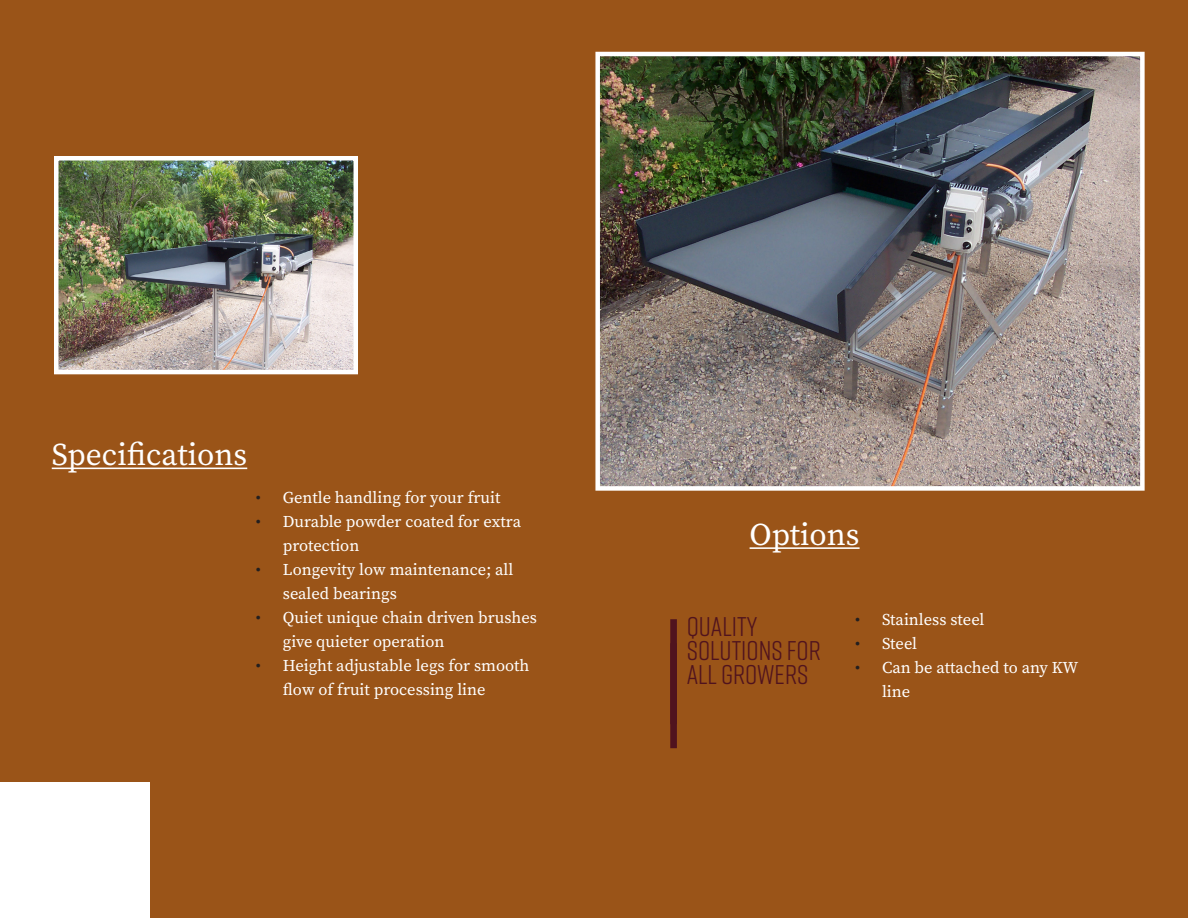
<style>
.page{position:relative;width:1188px;height:918px;background:#9a5418}
.page>*{position:absolute;margin:0;border:0;box-sizing:border-box;transform-origin:0 0}
.Heading{font:31.5px "Source Serif Pro";color:#fff}
.Pull_Text{font:27px/24px "Rift";color:#50131e}
.t1{font:16.5px/24px "Source Serif Pro";color:#fff}
.s1{color:#231f20}
</style>
<div class="page">
<img style="left:59px;top:161px;width:294px;height:208px">
<div style="left:54px;top:156px;width:304px;height:218px;border:4px solid #fff"></div>
<img style="left:600px;top:57px;width:540px;height:429px">
<div style="left:595px;top:52px;width:550px;height:439px;border:4px solid #fff"></div>
<div style="left:0;top:783px;width:150px;height:135px;background:#fff"></div>
<hr style="left:52px;top:468px;width:195px;height:1px;background:#fff">
<hr style="left:750px;top:547px;width:110px;height:2px;background:#fff">
<div style="left:670px;top:619px;width:7px;height:105px;background:#50131e"></div>
<div style="left:670px;top:643px;width:7px;height:105px;background:#50131e"></div>
<p class="Heading" style="left:52px;top:434px;width:197px">Specifications</p>
<p class="t1" style="left:256px;top:485px;width:246px"><span class="s1">•</span> Gentle handling for your fruit</p>
<p class="t1" style="left:283px;top:509px;width:240px;text-indent:-27px"><span class="s1">•</span> Durable powder coated for extra protection</p>
<p class="t1" style="left:283px;top:557px;width:232px;text-indent:-27px"><span class="s1">•</span> Longevity low maintenance; all sealed bearings</p>
<p class="t1" style="left:283px;top:605px;width:256px;text-indent:-27px"><span class="s1">•</span> Quiet unique chain driven brushes give quieter operation</p>
<p class="t1" style="left:283px;top:653px;width:248px;text-indent:-27px"><span class="s1">•</span> Height adjustable legs for smooth flow of fruit processing line</p>
<p class="Heading" style="left:750px;top:513px;width:111px">Options</p>
<p class="Pull_Text" style="left:687px;top:613px;width:73px">QUALITY</p>
<p class="Pull_Text" style="left:687px;top:637px;width:136px">SOLUTIONS FOR<br>ALL GROWERS</p>
<p class="t1" style="left:855px;top:607px;width:131px"><span class="s1">•</span> Stainless steel</p>
<p class="t1" style="left:855px;top:631px;width:64px"><span class="s1">•</span> Steel</p>
<p class="t1" style="left:882px;top:655px;width:198px;text-indent:-27px"><span class="s1">•</span> Can be attached to any KW line</p>
</div>
